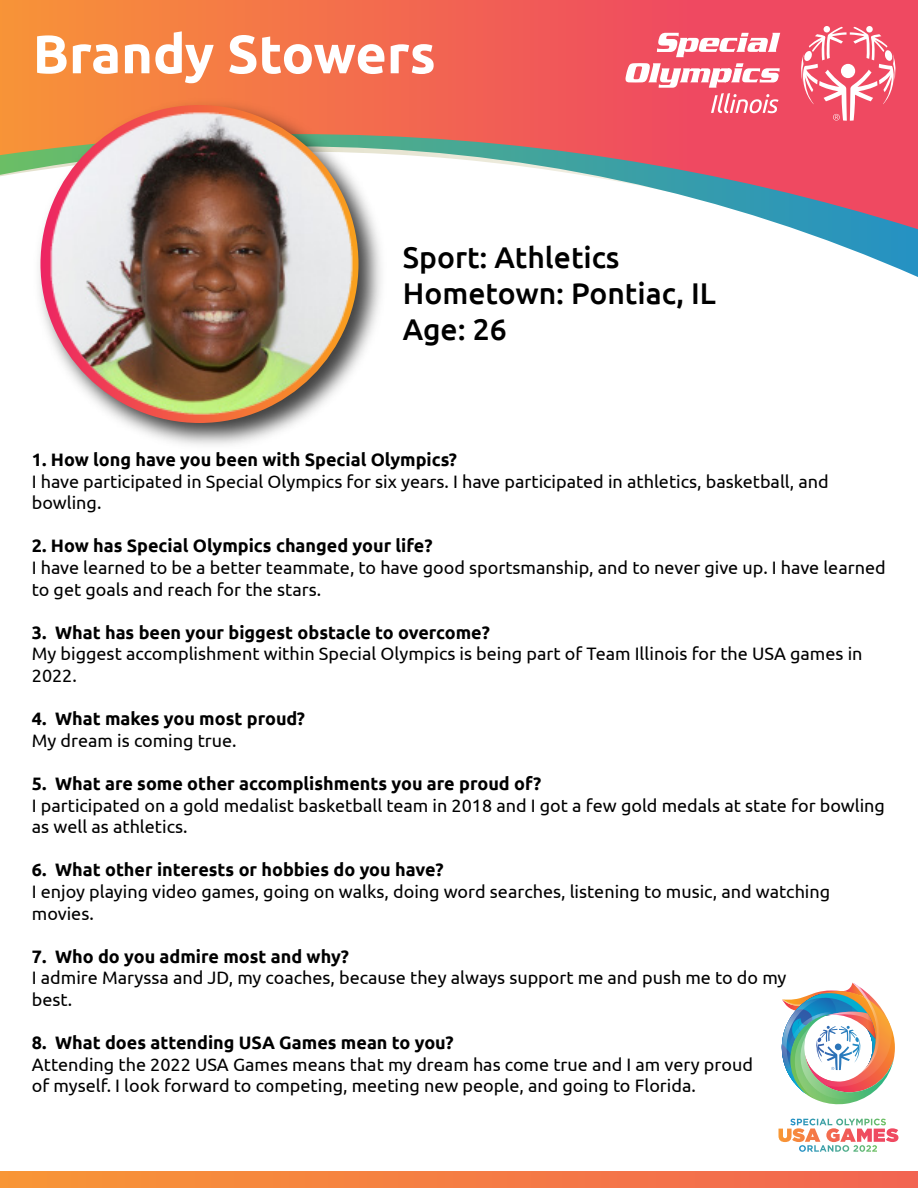
<style>
.page{position:relative;width:918px;height:1188px;background:#fff}
.page>*{position:absolute;margin:0;border:0;box-sizing:border-box;transform-origin:0 0}
.t1{font:700 54px "Ubuntu";color:#fff}
.t2{font:500 30px/36px "Ubuntu";color:#000}
.t3{font:18px/21.6px "Ubuntu";color:#000}
.t4{font:700 18px "Ubuntu";color:#000}
</style>
<div class="page">
<svg style="left:795px;top:229px;width:123px;height:48px"></svg>
<svg style="left:0;top:0;width:918px;height:229px;background:#e57e73"></svg>
<svg style="left:657px;top:33px;width:123px;height:24px"></svg>
<svg style="left:625px;top:63px;width:155px;height:50px"></svg>
<svg style="left:800px;top:27px;width:97px;height:94px"></svg>
<img style="left:28px;top:93px;width:364px;height:352px">
<div style="left:0;top:1172px;width:918px;height:16px;background:linear-gradient(to right,#f89636,#f26452)"></div>
<img style="left:781px;top:983px;width:114px;height:122px">
<svg style="left:778px;top:1119px;width:120px;height:33px"></svg>
<img style="left:38px;top:102px;width:328px;height:322px">
<h1 class="t1" style="left:33px;top:21px;width:405px">Brandy Stowers</h1>
<h2 class="t2" style="left:403px;top:238px;width:315px">Sport: Athletics<br>Hometown: Pontiac, IL<br>Age: 26</h2>
<p class="t4" style="left:32px;top:449px;width:427px">1. How long have you been with Special Olympics?</p>
<p class="t3" style="left:32px;top:470px;width:798px">I have participated in Special Olympics for six years. I have participated in athletics, basketball, and bowling.</p>
<p class="t4" style="left:32px;top:535px;width:402px">2. How has Special Olympics changed your life?</p>
<p class="t3" style="left:32px;top:556px;width:855px">I have learned to be a better teammate, to have good sportsmanship, and to never give up. I have learned to get goals and reach for the stars.</p>
<p class="t4" style="left:32px;top:621px;width:460px">3. What has been your biggest obstacle to overcome?</p>
<p class="t3" style="left:32px;top:643px;width:832px">My biggest accomplishment within Special Olympics is being part of Team Illinois for the USA games in<br>2022.</p>
<p class="t4" style="left:32px;top:708px;width:275px">4. What makes you most proud?</p>
<p class="t3" style="left:32px;top:729px;width:206px">My dream is coming true.</p>
<p class="t4" style="left:32px;top:773px;width:511px">5. What are some other accomplishments you are proud of?</p>
<p class="t3" style="left:32px;top:794px;width:855px">I participated on a gold medalist basketball team in 2018 and I got a few gold medals at state for bowling as well as athletics.</p>
<p class="t4" style="left:32px;top:859px;width:413px">6. What other interests or hobbies do you have?</p>
<p class="t3" style="left:32px;top:880px;width:800px">I enjoy playing video games, going on walks, doing word searches, listening to music, and watching movies.</p>
<p class="t4" style="left:32px;top:945px;width:319px">7. Who do you admire most and why?</p>
<p class="t3" style="left:32px;top:967px;width:756px">I admire Maryssa and JD, my coaches, because they always support me and push me to do my best.</p>
<p class="t4" style="left:32px;top:1032px;width:423px">8. What does attending USA Games mean to you?</p>
<p class="t3" style="left:32px;top:1053px;width:723px">Attending the 2022 USA Games means that my dream has come true and I am very proud of myself. I look forward to competing, meeting new people, and going to Florida.</p>
</div>
